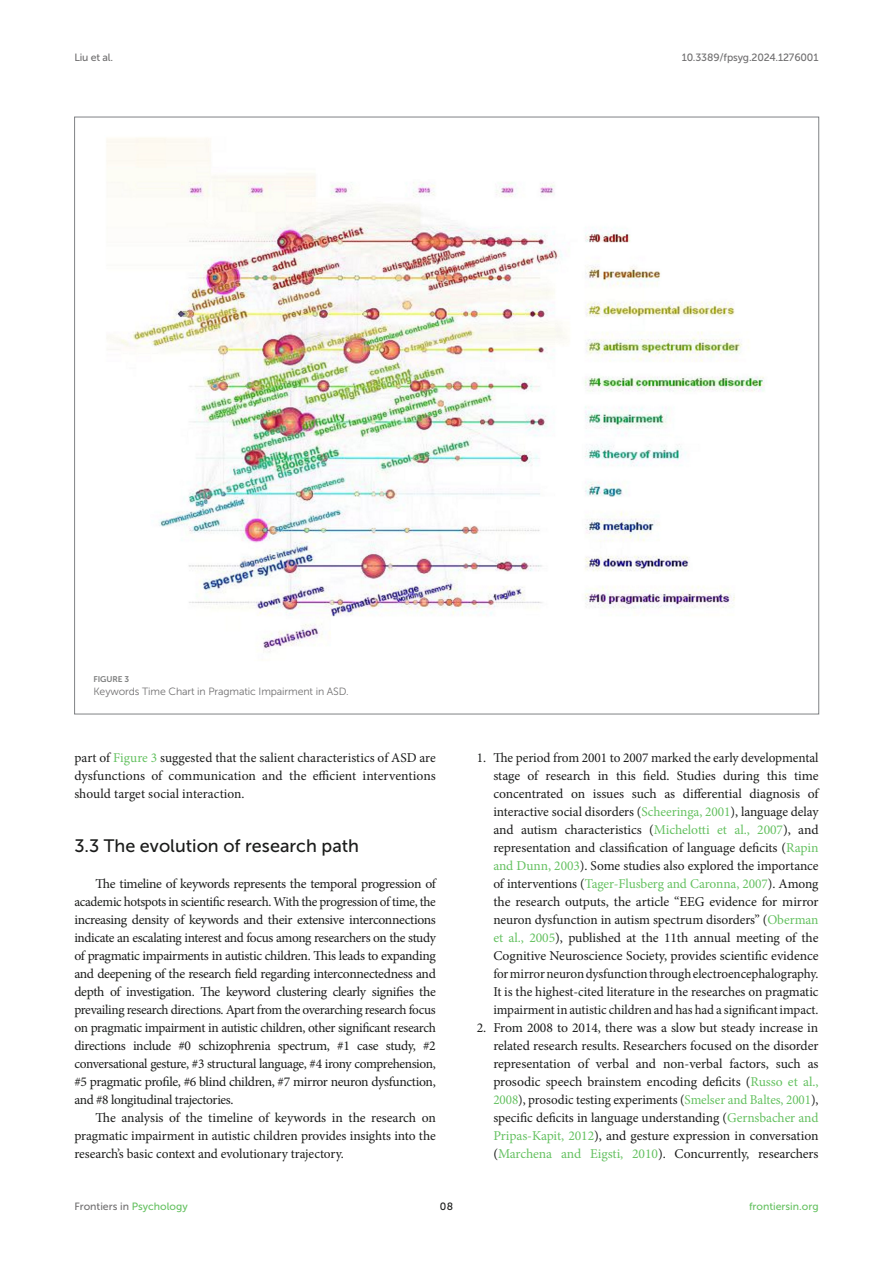
<style>
.page{position:relative;width:893px;height:1263px;background:#fff}
.page>*{position:absolute;margin:0;border:0;box-sizing:border-box;transform-origin:0 0}
.HEAD_2{font:18px "Museo Sans 500";color:#1b1c1b}
.NL_ABV{font:13.5px/18px "Minion Pro";letter-spacing:-.005em;color:#1b1c1b;text-align:justify}
.TEXT_FLUSH{font:13.5px/18px "Minion Pro";letter-spacing:-.025em;color:#1b1c1b;text-align:justify}
.NL_MID{font:13.5px/18px "Minion Pro";letter-spacing:-.01em;color:#1b1c1b;text-align:justify}
.TEXT{font:13.5px/18px "Minion Pro";letter-spacing:-.005em;color:#1b1c1b;text-align:justify}
.t1{font:10.5px "Museo Sans 500";letter-spacing:-.015em;color:#706f70}
.FIG_HD{font:10.5px "Museo Sans 300";letter-spacing:-.01em;color:#706f70}
.t2{font:10.5px "Museo Sans 500";color:#65c161}
.t3{font:10.5px "Museo Sans 500";color:#1b1c1b}
.FIG_HD-2{font:8.25px "Museo Sans 700";letter-spacing:-.01em;color:#7e7f7f}
.s1{color:#65c161}
</style>
<div class="page">
<img style="left:106px;top:138px;width:659px;height:515px">
<p class="t1" style="left:74px;top:51px;width:40px">Liu et al.</p>
<p class="t1" style="left:682px;top:51px;width:138px">10.3389/fpsyg.2024.1276001</p>
<p class="FIG_HD-2" style="left:94px;top:674px;width:37px">FIGURE 3</p>
<p class="FIG_HD" style="left:94px;top:686px;width:257px">Keywords Time Chart in Pragmatic Impairment in ASD.</p>
<p class="TEXT" style="left:74px;top:749px;width:363px">part of <span class="s1">Figure 3</span> suggested that the salient characteristics of ASD are dysfunctions of communication and the efficient interventions should target social interaction.</p>
<p class="HEAD_2" style="left:74px;top:836px;width:286px">3.3 The evolution of research path</p>
<p class="TEXT_FLUSH" style="left:74px;top:875px;width:363px;text-indent:21px">The timeline of keywords represents the temporal progression of academic hotspots in scientific research. With the progression of time, the increasing density of keywords and their extensive interconnections indicate an escalating interest and focus among researchers on the study of pragmatic impairments in autistic children. This leads to expanding and deepening of the research field regarding interconnectedness and depth of investigation. The keyword clustering clearly signifies the prevailing research directions. Apart from the overarching research focus on pragmatic impairment in autistic children, other significant research directions include #0 schizophrenia spectrum, #1 case study, #2 conversational gesture, #3 structural language, #4 irony comprehension, #5 pragmatic profile, #6 blind children, #7 mirror neuron dysfunction, and #8 longitudinal trajectories.</p>
<p class="TEXT" style="left:74px;top:1109px;width:363px;text-indent:21px">The analysis of the timeline of keywords in the research on pragmatic impairment in autistic children provides insights into the research’s basic context and evolutionary trajectory.</p>
<p class="NL_ABV" style="left:493px;top:749px;width:327px;text-indent:-16px">1. The period from 2001 to 2007 marked the early developmental stage of research in this field. Studies during this time concentrated on issues such as differential diagnosis of interactive social disorders (<span class="s1">Scheeringa, 2001</span>), language delay and autism characteristics (<span class="s1">Michelotti et al., 2007</span>), and representation and classification of language deficits (<span class="s1">Rapin and Dunn, 2003</span>). Some studies also explored the importance of interventions (<span class="s1">Tager-Flusberg and Caronna, 2007</span>). Among the research outputs, the article “EEG evidence for mirror neuron dysfunction in autism spectrum disorders” (<span class="s1">Oberman et al., 2005</span>), published at the 11th annual meeting of the Cognitive Neuroscience Society, provides scientific evidence for mirror neuron dysfunction through electroencephalography.<br>It is the highest-cited literature in the researches on pragmatic impairment in autistic children and has had a significant impact.</p>
<p class="NL_MID" style="left:493px;top:1019px;width:327px;text-indent:-16px">2. From 2008 to 2014, there was a slow but steady increase in related research results. Researchers focused on the disorder representation of verbal and non-verbal factors, such as prosodic speech brainstem encoding deficits (<span class="s1">Russo et al., 2008</span>), prosodic testing experiments (<span class="s1">Smelser and Baltes, 2001</span>), specific deficits in language understanding (<span class="s1">Gernsbacher and Pripas-Kapit, 2012</span>), and gesture expression in conversation (<span class="s1">Marchena and Eigsti, 2010</span>). Concurrently, researchers</p>
<p class="t1" style="left:74px;top:1200px;width:115px">Frontiers in <span class="s1">Psychology</span></p>
<p class="t3" style="left:440px;top:1200px;width:15px">08</p>
<p class="t2" style="left:749px;top:1200px;width:71px">frontiersin.org</p>
</div>
